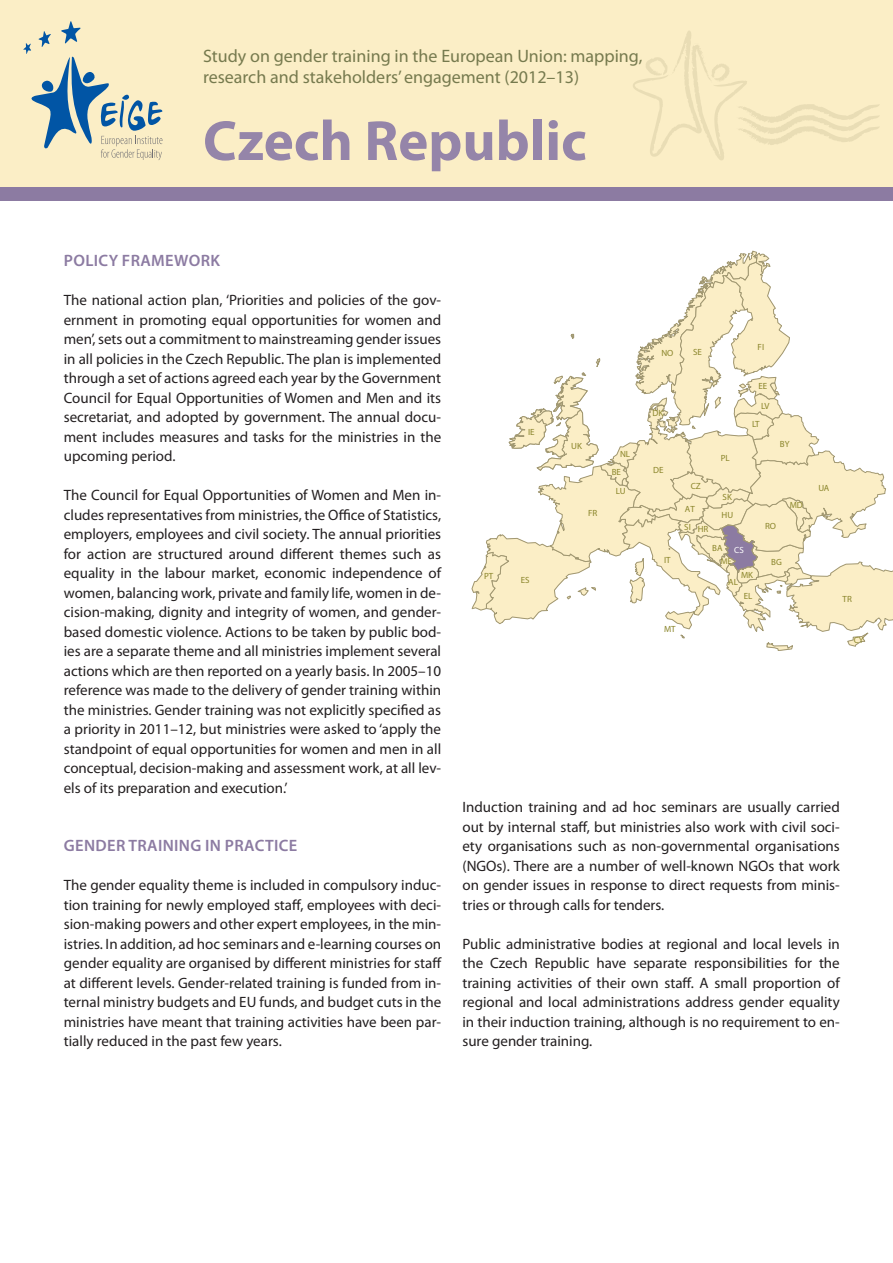
<style>
.page{position:relative;width:893px;height:1263px;background:#fff}
.page>*{position:absolute;margin:0;border:0;box-sizing:border-box;transform-origin:0 0}
._00_-_Title{font:700 57px "Myriad Pro";color:#9585a9}
._00_-_Title-2{font:18px/21px "Myriad Pro";color:#767a4e}
._01_-_Subtitle{font:600 16.5px "Myriad Pro";letter-spacing:.02em;color:#8c7ba2}
._03_-_Text{font:15px/19.5px "Myriad Pro";color:#231f20;text-align:justify}
.t1{font:9px "Myriad Pro";color:#8a852b}
.t2{font:9px "Myriad Pro";color:#fff}
.t3{font:8.4px "Myriad Pro";color:#8a852b}
</style>
<div class="page">
<div style="left:0;top:168px;width:893px;height:33px;background:#8c7ba2"></div>
<div style="left:0;top:0;width:893px;height:187px;background:#fbeec6"></div>
<svg style="left:633px;top:31px;width:246px;height:129px"></svg>
<svg style="left:23px;top:21px;width:139px;height:139px"></svg>
<svg style="left:471px;top:250px;width:422px;height:401px"></svg>
<p class="_00_-_Title-2" style="left:203px;top:45px;width:441px">Study on gender training in the European Union: mapping, research and stakeholders’ engagement (2012–13)</p>
<p class="_00_-_Title" style="left:203px;top:104px;width:385px">Czech Republic</p>
<p class="_01_-_Subtitle" style="left:64px;top:250px;width:158px">POLICY FRAMEWORK</p>
<p class="_03_-_Text" style="left:64px;top:290px;width:379px">The national action plan, ‘Priorities and policies of the gov&shy;ernment in promoting equal opportunities for women and men’, sets out a commitment to mainstreaming gender issues in all policies in the Czech Republic. The plan is implemented through a set of actions agreed each year by the Government Council for Equal Opportunities of Women and Men and its secretariat, and adopted by government. The annual docu&shy;ment includes measures and tasks for the ministries in the upcoming period.</p>
<p class="_03_-_Text" style="left:64px;top:485px;width:379px">The Council for Equal Opportunities of Women and Men in&shy;cludes representatives from ministries, the Office of Statistics, employers, employees and civil society. The annual priorities for action are structured around different themes such as equality in the labour market, economic independence of women, balancing work, private and family life, women in de&shy;cision-making, dignity and integrity of women, and gender&shy;based domestic violence. Actions to be taken by public bod&shy;ies are a separate theme and all ministries implement several actions which are then reported on a yearly basis. In 2005–10 reference was made to the delivery of gender training within the ministries. Gender training was not explicitly specified as a priority in 2011–12, but ministries were asked to ‘apply the standpoint of equal opportunities for women and men in all conceptual, decision-making and assessment work, at all lev&shy;els of its preparation and execution.’</p>
<p class="t1" style="left:528px;top:426px;width:8px">IE</p>
<p class="t1" style="left:484px;top:570px;width:11px">PT</p>
<p class="t1" style="left:521px;top:574px;width:10px">ES</p>
<p class="t1" style="left:571px;top:441px;width:12px">UK</p>
<p class="t1" style="left:588px;top:508px;width:11px">FR</p>
<p class="t1" style="left:620px;top:449px;width:11px">NL</p>
<p class="t1" style="left:616px;top:486px;width:11px">LU</p>
<p class="t1" style="left:612px;top:466px;width:11px">BE</p>
<p class="t1" style="left:661px;top:347px;width:14px">NO</p>
<p class="t1" style="left:653px;top:408px;width:12px">DK</p>
<p class="t1" style="left:653px;top:465px;width:12px">DE</p>
<p class="t1" style="left:664px;top:554px;width:8px">IT</p>
<p class="t1" style="left:693px;top:346px;width:10px">SE</p>
<p class="t1" style="left:758px;top:341px;width:8px">FI</p>
<p class="t1" style="left:691px;top:481px;width:12px">CZ</p>
<p class="t1" style="left:685px;top:504px;width:11px">AT</p>
<p class="t1" style="left:684px;top:521px;width:8px">SI</p>
<p class="t1" style="left:698px;top:524px;width:12px">HR</p>
<p class="t1" style="left:721px;top:452px;width:11px">PL</p>
<p class="t1" style="left:723px;top:491px;width:11px">SK</p>
<p class="t1" style="left:721px;top:509px;width:13px">HU</p>
<p class="t1" style="left:712px;top:542px;width:12px">BA</p>
<p class="t2" style="left:734px;top:544px;width:11px">CS</p>
<p class="t3" style="left:721px;top:556px;width:12px">ME</p>
<p class="t1" style="left:758px;top:380px;width:10px">EE</p>
<p class="t1" style="left:761px;top:400px;width:10px">LV</p>
<p class="t1" style="left:752px;top:418px;width:9px">LT</p>
<p class="t1" style="left:780px;top:438px;width:11px">BY</p>
<p class="t1" style="left:790px;top:500px;width:15px">MD</p>
<p class="t1" style="left:765px;top:520px;width:12px">RO</p>
<p class="t1" style="left:771px;top:556px;width:12px">BG</p>
<p class="t1" style="left:741px;top:569px;width:14px">MK</p>
<p class="t1" style="left:728px;top:577px;width:11px">AL</p>
<p class="t1" style="left:744px;top:590px;width:10px">EL</p>
<p class="t1" style="left:664px;top:623px;width:13px">MT</p>
<p class="t1" style="left:818px;top:482px;width:12px">UA</p>
<p class="t1" style="left:843px;top:593px;width:11px">TR</p>
<p class="t1" style="left:854px;top:634px;width:11px">CY</p>
<p class="_01_-_Subtitle" style="left:64px;top:835px;width:235px">GENDER TRAINING IN PRACTICE</p>
<p class="_03_-_Text" style="left:64px;top:875px;width:379px">The gender equality theme is included in compulsory induc&shy;tion training for newly employed staff, employees with deci&shy;sion-making powers and other expert employees, in the min&shy;istries. In addition, ad hoc seminars and e-learning courses on gender equality are organised by different ministries for staff at different levels. Gender-related training is funded from in&shy;ternal ministry budgets and EU funds, and budget cuts in the ministries have meant that training activities have been par&shy;tially reduced in the past few years.</p>
<p class="_03_-_Text" style="left:462px;top:797px;width:379px">Induction training and ad hoc seminars are usually carried out by internal staff, but ministries also work with civil soci&shy;ety organisations such as non-governmental organisations (NGOs). There are a number of well-known NGOs that work on gender issues in response to direct requests from minis&shy;tries or through calls for tenders.</p>
<p class="_03_-_Text" style="left:462px;top:934px;width:379px">Public administrative bodies at regional and local levels in the Czech Republic have separate responsibilities for the training activities of their own staff. A small proportion of regional and local administrations address gender equality in their induction training, although is no requirement to en&shy;sure gender training.</p>
</div>
